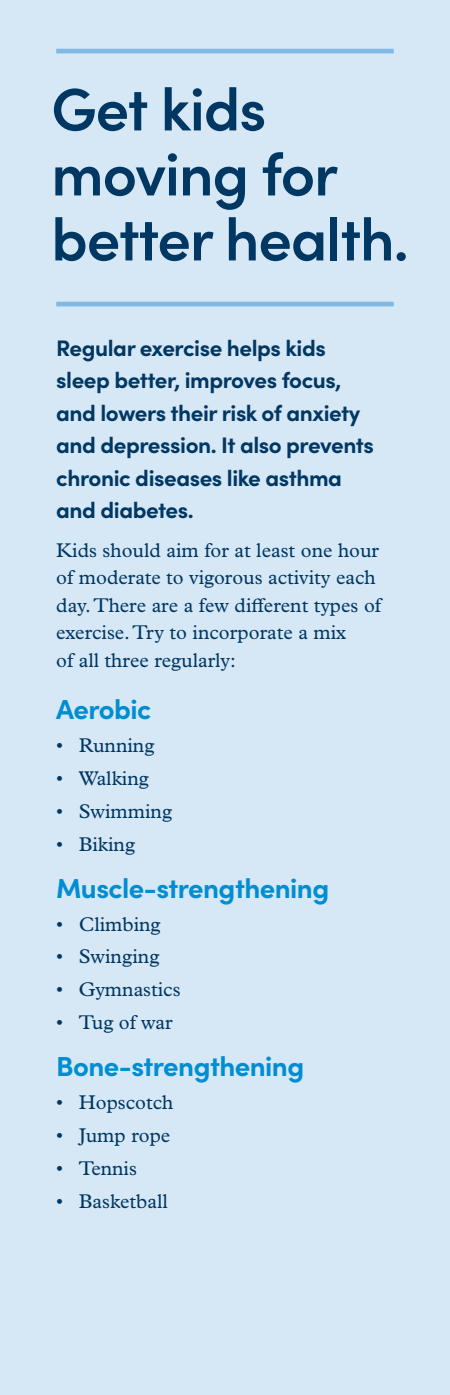
<style>
.page{position:relative;width:450px;height:1395px;background:#d6e7f6}
.page>*{position:absolute;margin:0;border:0;box-sizing:border-box;transform-origin:0 0}
.Headline{font:600 60px/65px "Sofia Pro";letter-spacing:-.02em;color:#003863}
.Subhead{font:700 27.5px "Sofia Pro";letter-spacing:-.02em;color:#008dd1}
.Intro{font:700 22.5px/32.5px "Sofia Pro";letter-spacing:-.02em;color:#003863}
.Body{font:20px/27.5px "Plantin MT Pro";color:#003863}
</style>
<div class="page">
<hr style="left:56px;top:49px;width:338px;height:4px;background:#7fb9e4">
<hr style="left:56px;top:302px;width:338px;height:4px;background:#7fb9e4">
<p class="Headline" style="left:51px;top:73px;width:359px">Get kids moving for better health.</p>
<p class="Intro" style="left:56px;top:330px;width:319px">Regular exercise helps kids sleep better, improves focus, and lowers their risk of anxiety and depression. It also prevents chronic diseases like asthma and diabetes.</p>
<p class="Body" style="left:56px;top:537px;width:326px">Kids should aim for at least one hour of moderate to vigorous activity each day. There are a few different types of exercise. Try to incorporate a mix<br>of all three regularly:</p>
<p class="Subhead" style="left:56px;top:689px;width:97px">Aerobic</p>
<p class="Body" style="left:56px;top:732px;width:100px">• Running</p>
<p class="Body" style="left:56px;top:765px;width:94px">• Walking</p>
<p class="Body" style="left:56px;top:798px;width:117px">• Swimming</p>
<p class="Body" style="left:56px;top:831px;width:80px">• Biking</p>
<p class="Subhead" style="left:56px;top:867px;width:274px">Muscle-strengthening</p>
<p class="Body" style="left:56px;top:910px;width:106px">• Climbing</p>
<p class="Body" style="left:56px;top:943px;width:105px">• Swinging</p>
<p class="Body" style="left:56px;top:976px;width:126px">• Gymnastics</p>
<p class="Body" style="left:56px;top:1009px;width:118px">• Tug of war</p>
<p class="Subhead" style="left:56px;top:1045px;width:250px">Bone-strengthening</p>
<p class="Body" style="left:56px;top:1088px;width:119px">• Hopscotch</p>
<p class="Body" style="left:56px;top:1121px;width:116px">• Jump rope</p>
<p class="Body" style="left:56px;top:1154px;width:82px">• Tennis</p>
<p class="Body" style="left:56px;top:1187px;width:113px">• Basketball</p>
</div>
